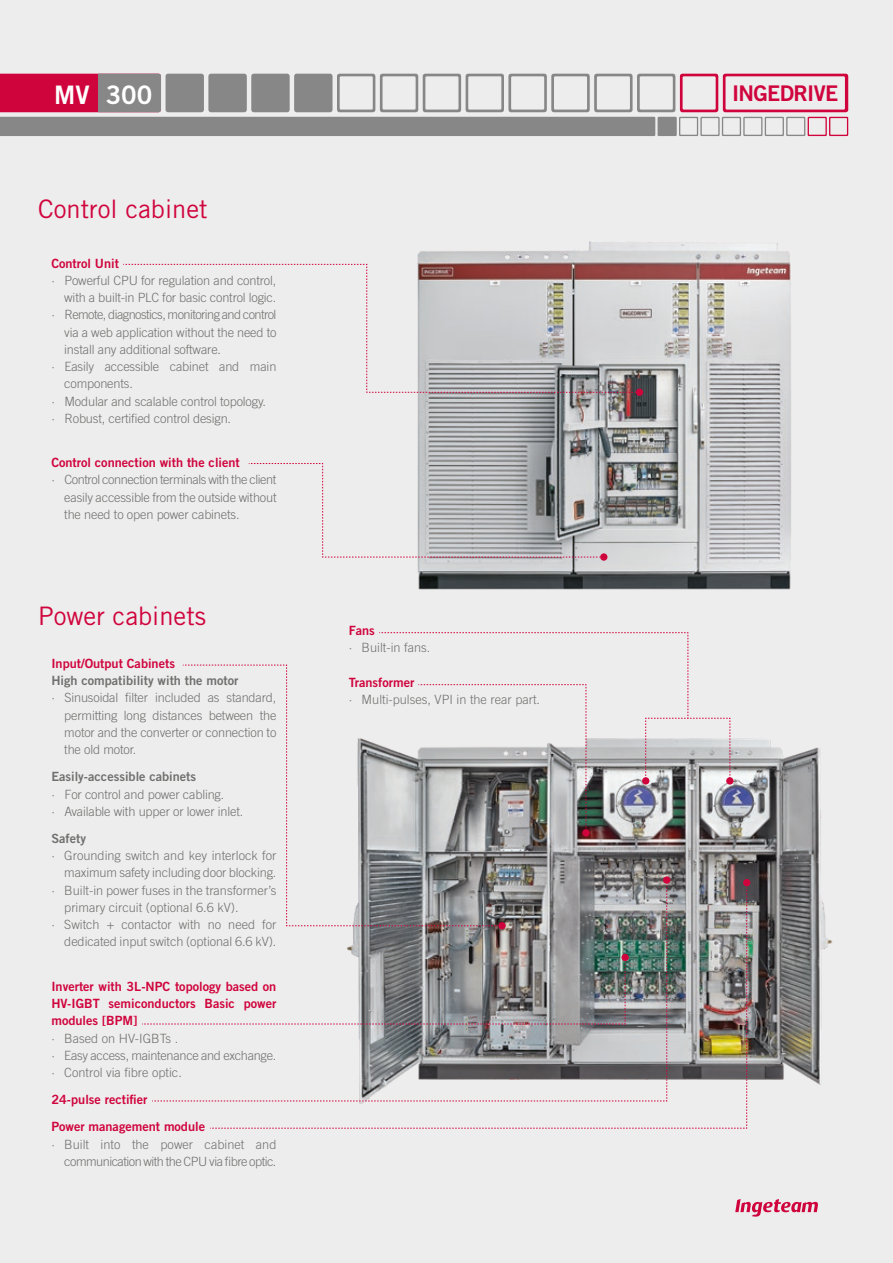
<style>
.page{position:relative;width:893px;height:1263px;background:#fff}
.page>*{position:absolute;margin:0;border:0;box-sizing:border-box;transform-origin:0 0}
.t1{font:25.5px "Trade Gothic LT Std";color:#d0043d}
.t2{font:25.5px "Trade Gothic LT Std Bd 2";color:#fff}
.t3{font:21.6px "Trade Gothic LT Std Bd 2";letter-spacing:-.03em;color:#d0043d}
.t4{font:300 12.75px/17.2px "Trade Gothic LT Std";letter-spacing:-.01em;color:#70706f;text-align:justify}
.t5{font:12.75px/17.2px "Trade Gothic LT Std Bd 2";color:#d0043d;text-align:justify}
.t6{font:300 12.75px/17.2px "Trade Gothic LT Std";letter-spacing:-.04em;color:#70706f;text-align:right}
.t7{font:12.75px "Trade Gothic LT Std Bd 2";color:#70706f}
.t8{font:300 12.75px "Trade Gothic LT Std";letter-spacing:-.045em;color:#70706f}
</style>
<div class="page">
<div style="left:1px;top:0;width:892px;height:1263px;background:#ededed"></div>
<img style="left:0;top:451px;width:1px;height:484px">
<img style="left:417px;top:241px;width:374px;height:349px">
<img style="left:747px;top:740px;width:86px;height:380px">
<svg style="left:248px;top:463px;width:352px;height:95px"></svg>
<svg style="left:142px;top:632px;width:605px;height:497px"></svg>
<svg style="left:123px;top:263px;width:513px;height:130px"></svg>
<div style="left:498px;top:922px;width:8px;height:7px;background:#d0043d;border-radius:50%"></div>
<div style="left:600px;top:553px;width:7px;height:8px;background:#d0043d;border-radius:50%"></div>
<div style="left:636px;top:389px;width:7px;height:7px;background:#d0043d;border-radius:50%"></div>
<div style="left:582px;top:829px;width:8px;height:7px;background:#d0043d;border-radius:50%"></div>
<div style="left:726px;top:777px;width:7px;height:7px;background:#d0043d;border-radius:50%"></div>
<div style="left:642px;top:777px;width:7px;height:7px;background:#d0043d;border-radius:50%"></div>
<div style="left:743px;top:879px;width:7px;height:7px;background:#d0043d;border-radius:50%"></div>
<div style="left:663px;top:876px;width:7px;height:8px;background:#d0043d;border-radius:50%"></div>
<div style="left:621px;top:954px;width:8px;height:7px;background:#d0043d;border-radius:50%"></div>
<svg style="left:735px;top:1199px;width:83px;height:18px"></svg>
<svg style="left:0;top:74px;width:848px;height:62px"></svg>
<h1 class="t2" style="left:54px;top:79px;width:100px">MV 300</h1>
<h2 class="t3" style="left:732px;top:80px;width:108px">INGEDRIVE</h2>
<h1 class="t1" style="left:38px;top:194px;width:171px">Control cabinet</h1>
<p class="t5" style="left:51px;top:254px;width:69px">Control Unit</p>
<p class="t4" style="left:51px;top:271px;width:226px">· Powerful CPU for regulation and control,</p>
<p class="t4" style="left:64px;top:289px;width:214px">with a built-in PLC for basic control logic.</p>
<p class="t8" style="left:51px;top:307px;width:227px">· Remote, diagnostics, monitoring and control</p>
<p class="t4" style="left:64px;top:323px;width:214px">via a web application without the need to</p>
<p class="t4" style="left:64px;top:340px;width:158px">install any additional software.</p>
<p class="t4" style="left:51px;top:358px;width:227px">· Easily accessible cabinet and main</p>
<p class="t4" style="left:64px;top:375px;width:70px">components.</p>
<p class="t4" style="left:51px;top:392px;width:216px">· Modular and scalable control topology.</p>
<p class="t4" style="left:51px;top:409px;width:181px">· Robust, certified control design.</p>
<p class="t5" style="left:51px;top:454px;width:190px">Control connection with the client</p>
<p class="t4" style="left:64px;top:471px;width:214px;text-indent:-13px">· Control connection terminals with the client easily accessible from the outside without the need to open power cabinets.</p>
<h1 class="t1" style="left:38px;top:601px;width:169px">Power cabinets</h1>
<p class="t5" style="left:51px;top:654px;width:125px">Input/Output Cabinets</p>
<p class="t7" style="left:51px;top:673px;width:188px">High compatibility with the motor</p>
<p class="t4" style="left:64px;top:689px;width:214px;text-indent:-13px">· Sinusoidal filter included as standard, permitting long distances between the motor and the converter or connection to the old motor.</p>
<p class="t7" style="left:51px;top:769px;width:146px">Easily-accessible cabinets</p>
<p class="t4" style="left:51px;top:785px;width:193px">· For control and power cabling.<br>· Available with upper or lower inlet.</p>
<p class="t7" style="left:51px;top:830px;width:36px">Safety</p>
<p class="t4" style="left:51px;top:847px;width:227px">· Grounding switch and key interlock for</p>
<p class="t4" style="left:64px;top:864px;width:214px">maximum safety including door blocking.</p>
<p class="t4" style="left:51px;top:881px;width:227px">· Built-in power fuses in the transformer’s</p>
<p class="t4" style="left:64px;top:899px;width:176px">primary circuit (optional 6.6 kV).</p>
<p class="t4" style="left:51px;top:916px;width:226px">· Switch + contactor with no need for</p>
<p class="t4" style="left:64px;top:933px;width:214px">dedicated input switch (optional 6.6 kV).</p>
<p class="t5" style="left:51px;top:977px;width:227px">Inverter with 3L-NPC topology based on HV-IGBT semiconductors Basic power modules [BPM]</p>
<p class="t4" style="left:51px;top:1029px;width:226px;text-align:left">· Based on HV-IGBTs .<br>· Easy access, maintenance and exchange. · Control via fibre optic.</p>
<p class="t5" style="left:51px;top:1086px;width:155px;line-height:27.2px">24-pulse rectifier<br>Power management module</p>
<p class="t6" style="left:51px;top:1135px;width:227px">· Built into the power cabinet and communication with the CPU via fibre optic.</p>
<p class="t5" style="left:349px;top:621px;width:28px">Fans</p>
<p class="t4" style="left:349px;top:639px;width:83px">· Built-in fans.</p>
<p class="t5" style="left:349px;top:673px;width:67px">Transformer</p>
<p class="t4" style="left:349px;top:690px;width:193px">· Multi-pulses, VPI in the rear part.</p>
</div>
